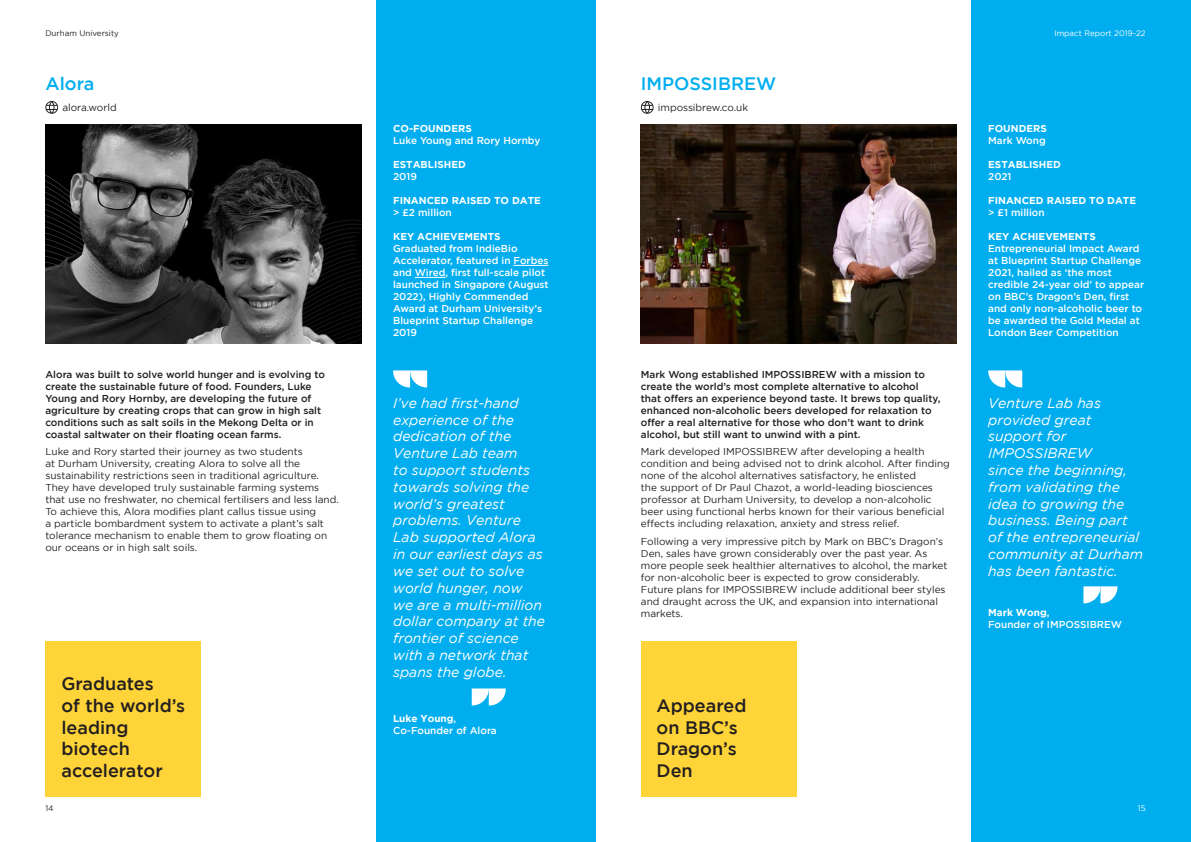
<style>
.page{position:relative;width:1191px;height:842px;background:#fff}
.page>*{position:absolute;margin:0;border:0;box-sizing:border-box;transform-origin:0 0}
.t1{font:500 18px/21.6px "Gotham";color:#231f20}
.t2{font:500 18px "Gotham";color:#00aeef}
.t3{font:italic 14px/16.8px "Gotham";color:#fff}
.t4{font:10px/12px "Gotham";color:#231f20}
.t5{font:500 10px/12px "Gotham";color:#231f20}
.t6{font:500 10px/12px "Gotham";color:#fff}
.t7{font:700 10px "Gotham";color:#fff}
.t8{font:8px "Gotham";color:#fff}
.t9{font:8px "Gotham";color:#231f20}
.s1{font-weight:500}
</style>
<div class="page">
<div style="left:971px;top:0;width:220px;height:842px;background:#00aeef"></div>
<div style="left:376px;top:0;width:219px;height:842px;background:#00aeef"></div>
<div style="left:640px;top:641px;width:156px;height:156px;background:#ffd438"></div>
<img style="left:641px;top:125px;width:315px;height:219px">
<svg style="left:988px;top:370px;width:34px;height:17px"></svg>
<svg style="left:1083px;top:586px;width:34px;height:17px"></svg>
<svg style="left:640px;top:101px;width:14px;height:13px"></svg>
<hr style="left:513px;top:265px;width:35px;height:1px;background:#fff">
<hr style="left:415px;top:277px;width:30px;height:1px;background:#fff">
<div style="left:45px;top:641px;width:156px;height:156px;background:#ffd438"></div>
<img style="left:46px;top:125px;width:315px;height:219px">
<svg style="left:393px;top:370px;width:34px;height:17px"></svg>
<svg style="left:472px;top:688px;width:34px;height:17px"></svg>
<svg style="left:45px;top:101px;width:13px;height:13px"></svg>
<p class="t9" style="left:45px;top:29px;width:75px">Durham University</p>
<p class="t8" style="left:1054px;top:29px;width:93px">Impact Report 2019-22</p>
<p class="t2" style="left:46px;top:73px;width:50px">Alora</p>
<p class="t2" style="left:641px;top:73px;width:137px">IMPOSSIBREW</p>
<p class="t4" style="left:62px;top:101px;width:56px">alora.world</p>
<p class="t4" style="left:658px;top:101px;width:92px">impossibrew.co.uk</p>
<p class="t7" style="left:393px;top:123px;width:80px">CO-FOUNDERS</p>
<p class="t6" style="left:393px;top:134px;width:149px">Luke Young and Rory Hornby</p>
<p class="t7" style="left:393px;top:159px;width:74px">ESTABLISHED</p>
<p class="t6" style="left:393px;top:170px;width:25px">2019</p>
<p class="t7" style="left:393px;top:195px;width:149px">FINANCED RAISED TO DATE</p>
<p class="t6" style="left:393px;top:206px;width:60px">&gt; £2 million</p>
<p class="t7" style="left:393px;top:231px;width:109px">KEY ACHIEVEMENTS</p>
<p class="t6" style="left:393px;top:242px;width:157px">Graduated from IndieBio<br>Accelerator, featured in Forbes and Wired, first full-scale pilot launched in Singapore (August<br>2022), Highly Commended<br>Award at Durham University’s<br>Blueprint Startup Challenge<br>2019</p>
<p class="t7" style="left:988px;top:123px;width:60px">FOUNDERS</p>
<p class="t6" style="left:988px;top:134px;width:59px">Mark Wong</p>
<p class="t7" style="left:988px;top:159px;width:74px">ESTABLISHED</p>
<p class="t6" style="left:988px;top:170px;width:25px">2021</p>
<p class="t7" style="left:988px;top:195px;width:149px">FINANCED RAISED TO DATE</p>
<p class="t6" style="left:988px;top:206px;width:58px">&gt; £1 million</p>
<p class="t7" style="left:988px;top:231px;width:109px">KEY ACHIEVEMENTS</p>
<p class="t6" style="left:988px;top:242px;width:157px">Entrepreneurial Impact Award at Blueprint Startup Challenge<br>2021, hailed as ‘the most credible 24-year old’ to appear on BBC’s Dragon’s Den, first and only non-alcoholic beer to be awarded the Gold Medal at<br>London Beer Competition</p>
<p class="t5" style="left:45px;top:368px;width:281px">Alora was built to solve world hunger and is evolving to create the sustainable future of food. Founders, Luke Young and Rory Hornby, are developing the future of agriculture by creating crops that can grow in high salt conditions such as salt soils in the Mekong Delta or in coastal saltwater on their floating ocean farms.</p>
<p class="t4" style="left:45px;top:446px;width:295px">Luke and Rory started their journey as two students<br>at Durham University, creating Alora to solve all the sustainability restrictions seen in traditional agriculture.<br>They have developed truly sustainable farming systems that use no freshwater, no chemical fertilisers and less land.<br>To achieve this, Alora modifies plant callus tissue using<br>a particle bombardment system to activate a plant’s salt tolerance mechanism to enable them to grow floating on our oceans or in high salt soils.</p>
<p class="t1" style="left:61px;top:673px;width:125px">Graduates<br>of the world’s leading biotech accelerator</p>
<p class="t3" style="left:393px;top:394px;width:153px">I’ve had first-hand experience of the dedication of the<br>Venture Lab team<br>to support students towards solving the world’s greatest problems. Venture<br>Lab supported Alora in our earliest days as we set out to solve world hunger, now we are a multi-million dollar company at the frontier of science with a network that spans the globe.</p>
<p class="t7" style="left:393px;top:712px;width:65px">Luke Young<span class="s1">,</span></p>
<p class="t6" style="left:393px;top:724px;width:105px">Co-Founder of Alora</p>
<p class="t5" style="left:641px;top:368px;width:301px">Mark Wong established IMPOSSIBREW with a mission to create the world’s most complete alternative to alcohol that offers an experience beyond taste. It brews top quality, enhanced non-alcoholic beers developed for relaxation to offer a real alternative for those who don’t want to drink alcohol, but still want to unwind with a pint.</p>
<p class="t4" style="left:641px;top:446px;width:310px">Mark developed IMPOSSIBREW after developing a health condition and being advised not to drink alcohol. After finding none of the alcohol alternatives satisfactory, he enlisted<br>the support of Dr Paul Chazot, a world-leading biosciences professor at Durham University, to develop a non-alcoholic beer using functional herbs known for their various beneficial effects including relaxation, anxiety and stress relief.</p>
<p class="t4" style="left:641px;top:535px;width:308px">Following a very impressive pitch by Mark on BBC’s Dragon’s Den, sales have grown considerably over the past year. As more people seek healthier alternatives to alcohol, the market for non-alcoholic beer is expected to grow considerably.<br>Future plans for IMPOSSIBREW include additional beer styles and draught across the UK, and expansion into international markets.</p>
<p class="t1" style="left:656px;top:694px;width:91px">Appeared on BBC’s<br>Dragon’s<br>Den</p>
<p class="t3" style="left:988px;top:394px;width:156px">Venture Lab has provided great support for<br>IMPOSSIBREW<br>since the beginning, from validating the idea to growing the business. Being part of the entrepreneurial community at Durham has been fantastic.</p>
<p class="t7" style="left:988px;top:607px;width:63px">Mark Wong<span class="s1">,</span></p>
<p class="t6" style="left:988px;top:618px;width:135px">Founder of IMPOSSIBREW</p>
<p class="t9" style="left:45px;top:804px;width:10px">14</p>
<p class="t8" style="left:1137px;top:804px;width:9px">15</p>
</div>
